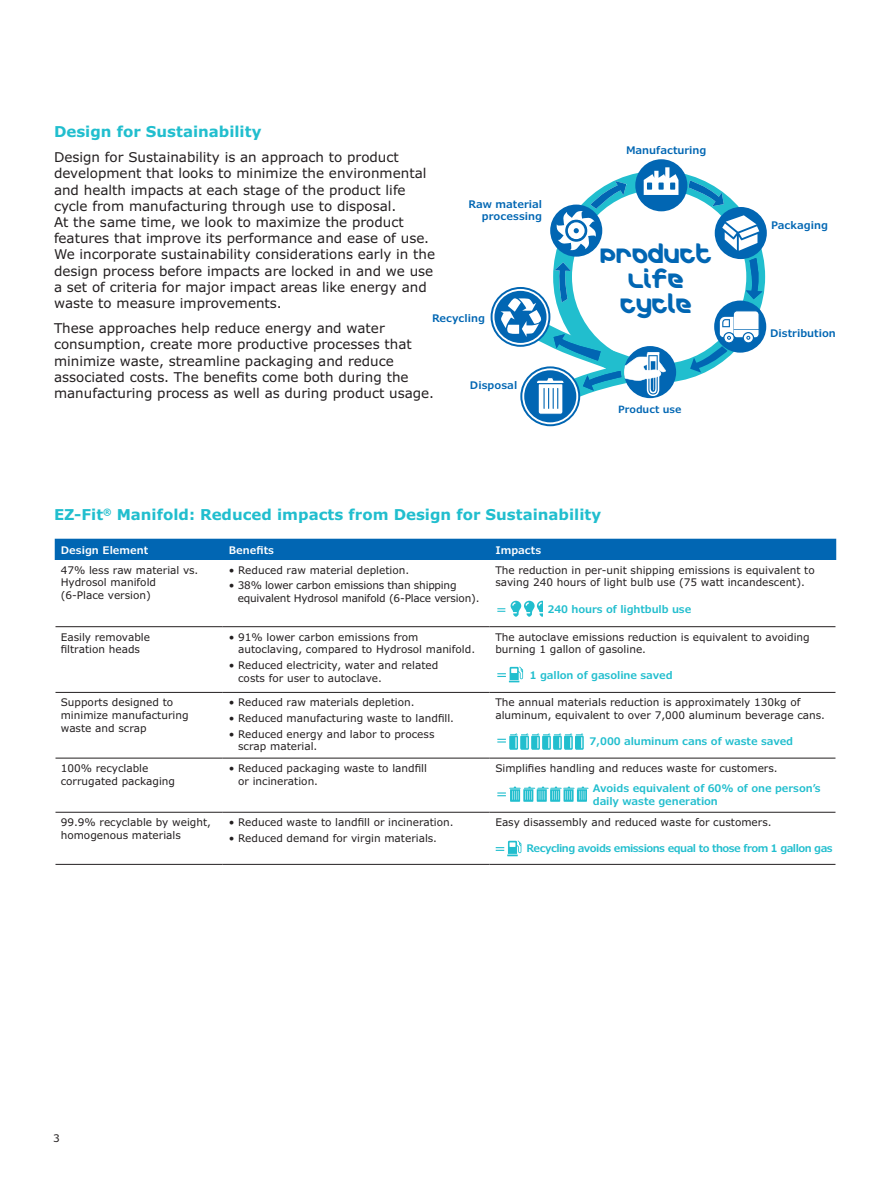
<style>
.page{position:relative;width:891px;height:1188px;background:#fff}
.page>*{position:absolute;margin:0;border:0;box-sizing:border-box;transform-origin:0 0}
.t1{font:21.15px/25.3px "Merck";color:#0166b3;text-align:center}
.t2{font:700 15px "Verdana Pro";color:#21bece}
.t3{font:13.5px/16.2px "Verdana Pro";color:#231f20}
.t4{font:10.5px/12.6px "Verdana Pro";color:#231f20}
.t5{font:600 10.5px/12.6px "Verdana Pro";letter-spacing:-.01em;color:#21bece}
.t6{font:10.5px/12.6px "Verdana Pro";letter-spacing:-.02em;color:#231f20}
.t7{font:600 10.5px/12.6px "Verdana Pro";color:#0166b3;text-align:right}
.t8{font:600 10.5px "Verdana Pro";letter-spacing:-.05em;color:#21bece}
.t9{font:600 10.5px "Verdana Pro";color:#fff}
.t10{font:600 10.05px "Verdana Pro";color:#0166b3}
</style>
<div class="page">
<div style="left:55px;top:539px;width:781px;height:21px;background:#0166b3"></div>
<hr style="left:56px;top:626px;width:167px;height:1px;background:#231f20">
<hr style="left:223px;top:626px;width:266px;height:1px;background:#231f20">
<hr style="left:489px;top:626px;width:347px;height:1px;background:#231f20">
<hr style="left:56px;top:692px;width:167px;height:1px;background:#231f20">
<hr style="left:223px;top:692px;width:266px;height:1px;background:#231f20">
<hr style="left:489px;top:692px;width:347px;height:1px;background:#231f20">
<hr style="left:56px;top:758px;width:167px;height:1px;background:#231f20">
<hr style="left:223px;top:758px;width:266px;height:1px;background:#231f20">
<hr style="left:489px;top:758px;width:347px;height:1px;background:#231f20">
<hr style="left:56px;top:812px;width:167px;height:1px;background:#231f20">
<hr style="left:223px;top:812px;width:266px;height:1px;background:#231f20">
<hr style="left:489px;top:812px;width:347px;height:1px;background:#231f20">
<hr style="left:56px;top:864px;width:167px;height:1px;background:#231f20">
<hr style="left:223px;top:864px;width:266px;height:1px;background:#231f20">
<hr style="left:489px;top:864px;width:347px;height:1px;background:#231f20">
<svg style="left:511px;top:601px;width:32px;height:16px"></svg>
<svg style="left:497px;top:608px;width:8px;height:4px"></svg>
<svg style="left:497px;top:667px;width:26px;height:15px"></svg>
<svg style="left:509px;top:736px;width:9px;height:14px"></svg>
<svg style="left:520px;top:736px;width:9px;height:14px"></svg>
<svg style="left:531px;top:736px;width:9px;height:14px"></svg>
<svg style="left:542px;top:736px;width:9px;height:14px"></svg>
<div style="left:553px;top:736px;width:9px;height:14px;background:#21bece"></div>
<div style="left:564px;top:736px;width:9px;height:14px;background:#21bece"></div>
<div style="left:575px;top:736px;width:9px;height:14px;background:#21bece"></div>
<svg style="left:497px;top:733px;width:86px;height:15px"></svg>
<svg style="left:497px;top:787px;width:92px;height:15px"></svg>
<svg style="left:496px;top:840px;width:25px;height:16px"></svg>
<svg style="left:553px;top:171px;width:212px;height:211px"></svg>
<svg style="left:688px;top:180px;width:36px;height:26px"></svg>
<div style="left:635px;top:159px;width:52px;height:52px;background:#0166b3;border-radius:50%"></div>
<svg style="left:644px;top:167px;width:34px;height:28px"></svg>
<div style="left:714px;top:301px;width:52px;height:52px;background:#0166b3;border-radius:50%"></div>
<svg style="left:690px;top:310px;width:70px;height:63px"></svg>
<svg style="left:521px;top:367px;width:58px;height:58px"></svg>
<div style="left:524px;top:370px;width:52px;height:52px;background:#0166b3;border-radius:50%"></div>
<div style="left:715px;top:207px;width:52px;height:52px;background:#0166b3;border-radius:50%"></div>
<div style="left:550px;top:205px;width:52px;height:52px;background:#0166b3;border-radius:50%"></div>
<svg style="left:556px;top:181px;width:70px;height:70px"></svg>
<svg style="left:494px;top:291px;width:53px;height:52px"></svg>
<div style="left:624px;top:346px;width:52px;height:52px;background:#0166b3;border-radius:50%"></div>
<svg style="left:501px;top:262px;width:165px;height:155px"></svg>
<svg style="left:722px;top:215px;width:37px;height:36px"></svg>
<svg style="left:746px;top:258px;width:16px;height:41px"></svg>
<h2 class="t2" style="left:54px;top:122px;width:209px">Design for Sustainability</h2>
<p class="t3" style="left:54px;top:149px;width:383px">Design for Sustainability is an approach to product development that looks to minimize the environmental and health impacts at each stage of the product life cycle from manufacturing through use to disposal.<br>At the same time, we look to maximize the product features that improve its performance and ease of use.<br>We incorporate sustainability considerations early in the design process before impacts are locked in and we use a set of criteria for major impact areas like energy and waste to measure improvements.</p>
<p class="t3" style="left:54px;top:320px;width:381px">These approaches help reduce energy and water consumption, create more productive processes that minimize waste, streamline packaging and reduce associated costs. The benefits come both during the manufacturing process as well as during product usage.</p>
<p class="t7" style="left:468px;top:198px;width:75px">Raw material processing</p>
<p class="t7" style="left:432px;top:312px;width:55px">Recycling</p>
<p class="t7" style="left:470px;top:379px;width:49px">Disposal</p>
<p class="t7" style="left:626px;top:144px;width:82px">Manufacturing</p>
<h1 class="t1" style="left:601px;top:243px;width:113px">PRODUCT<br>LIFE<br>CYCLE</h1>
<p class="t10" style="left:618px;top:403px;width:65px">Product use</p>
<h2 class="t2" style="left:54px;top:505px;width:549px">EZ-Fit<sup>®</sup> Manifold: Reduced impacts from Design for Sustainability</h2>
<p class="t7" style="left:771px;top:219px;width:58px">Packaging</p>
<p class="t7" style="left:770px;top:327px;width:67px">Distribution</p>
<p class="t9" style="left:61px;top:543px;width:89px">Design Element</p>
<p class="t9" style="left:229px;top:543px;width:47px">Benefits</p>
<p class="t9" style="left:495px;top:543px;width:48px">Impacts</p>
<p class="t4" style="left:61px;top:564px;width:139px">47% less raw material vs.<br>Hydrosol manifold (6-Place version)</p>
<p class="t4" style="left:229px;top:564px;width:182px">• Reduced raw material depletion.</p>
<p class="t4" style="left:495px;top:564px;width:321px">The reduction in per-unit shipping emissions is equivalent to saving 240 hours of light bulb use (75 watt incandescent).</p>
<p class="t6" style="left:238px;top:579px;width:243px;text-indent:-9px">• 38% lower carbon emissions than shipping equivalent Hydrosol manifold (6-Place version).</p>
<p class="t5" style="left:548px;top:603px;width:145px">240 hours of lightbulb use</p>
<p class="t4" style="left:61px;top:631px;width:91px">Easily removable filtration heads</p>
<p class="t4" style="left:238px;top:631px;width:239px;text-indent:-9px">• 91% lower carbon emissions from autoclaving, compared to Hydrosol manifold.</p>
<p class="t4" style="left:238px;top:659px;width:202px;text-indent:-9px">• Reduced electricity, water and related costs for user to autoclave.</p>
<p class="t4" style="left:495px;top:631px;width:316px">The autoclave emissions reduction is equivalent to avoiding burning 1 gallon of gasoline.</p>
<p class="t5" style="left:530px;top:668px;width:144px">1 gallon of gasoline saved</p>
<p class="t4" style="left:495px;top:696px;width:331px">The annual materials reduction is approximately 130kg of aluminum, equivalent to over 7,000 aluminum beverage cans.</p>
<p class="t4" style="left:61px;top:696px;width:129px">Supports designed to minimize manufacturing waste and scrap</p>
<p class="t4" style="left:229px;top:696px;width:187px">• Reduced raw materials depletion.</p>
<p class="t4" style="left:229px;top:712px;width:227px">• Reduced manufacturing waste to landfill.</p>
<p class="t4" style="left:238px;top:728px;width:198px;text-indent:-9px">• Reduced energy and labor to process scrap material.</p>
<p class="t5" style="left:590px;top:735px;width:205px">7,000 aluminum cans of waste saved</p>
<p class="t5" style="left:593px;top:782px;width:230px">Avoids equivalent of 60% of one person’s daily waste generation</p>
<p class="t8" style="left:526px;top:842px;width:308px">Recycling avoids emissions equal to those from 1 gallon gas</p>
<p class="t4" style="left:61px;top:762px;width:116px">100% recyclable corrugated packaging</p>
<p class="t4" style="left:238px;top:762px;width:190px;text-indent:-9px">• Reduced packaging waste to landfill or incineration.</p>
<p class="t4" style="left:495px;top:762px;width:284px">Simplifies handling and reduces waste for customers.</p>
<p class="t4" style="left:61px;top:816px;width:152px">99.9% recyclable by weight, homogenous materials</p>
<p class="t4" style="left:229px;top:816px;width:226px">• Reduced waste to landfill or incineration.</p>
<p class="t4" style="left:495px;top:816px;width:278px">Easy disassembly and reduced waste for customers.</p>
<p class="t4" style="left:229px;top:832px;width:210px">• Reduced demand for virgin materials.</p>
<p class="t4" style="left:53px;top:1132px;width:8px">3</p>
</div>
